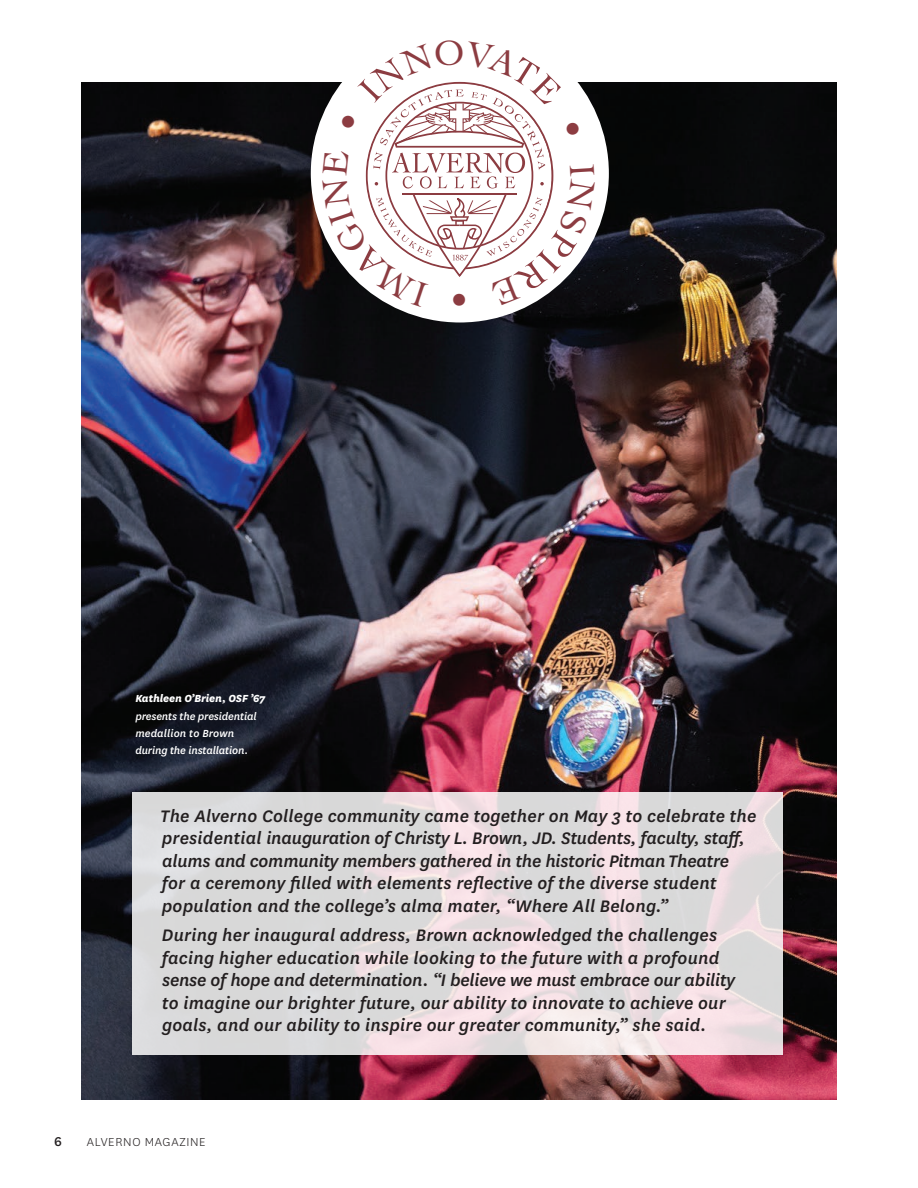
<style>
.page{position:relative;width:918px;height:1188px;background:#fff}
.page>*{position:absolute;margin:0;border:0;box-sizing:border-box;transform-origin:0 0}
.t1{font:italic 500 19.5px/22.5px "National";letter-spacing:.01em;color:#231f20}
.t2{font:500 15px "National";color:#231f20}
.t3{font:300 13.5px "National";letter-spacing:.05em;color:#231f20}
.t4{font:italic 500 12px/17.2px "National";letter-spacing:-.01em;color:#fff}
.t5{font:italic 800 12px "National";letter-spacing:-.01em;color:#fff}
</style>
<div class="page">
<img style="left:81px;top:82px;width:756px;height:1017px">
<div style="left:311px;top:24px;width:298px;height:298px;background:#fff;border-radius:50%"></div>
<svg style="left:132px;top:793px;width:651px;height:262px;background:#e1dcdd"></svg>
<svg style="left:323px;top:81px;width:272px;height:226px"></svg>
<p class="t5" style="left:135px;top:690px;width:132px">Kathleen O’Brien, OSF ’67</p>
<p class="t4" style="left:135px;top:707px;width:123px">presents the presidential medallion to Brown during the installation.</p>
<p class="t1" style="left:160px;top:804px;width:598px">The Alverno College community came together on May 3 to celebrate the presidential inauguration of Christy L. Brown, JD. Students, faculty, staff, alums and community members gathered in the historic Pitman Theatre<br>for a ceremony filled with elements reflective of the diverse student population and the college’s alma mater, “Where All Belong.”</p>
<p class="t1" style="left:162px;top:923px;width:575px">During her inaugural address, Brown acknowledged the challenges facing higher education while looking to the future with a profound sense of hope and determination. “I believe we must embrace our ability to imagine our brighter future, our ability to innovate to achieve our goals, and our ability to inspire our greater community,” she said.</p>
<p class="t2" style="left:54px;top:1131px;width:9px">6</p>
<p class="t3" style="left:87px;top:1134px;width:120px">ALVERNO MAGAZINE</p>
</div>
